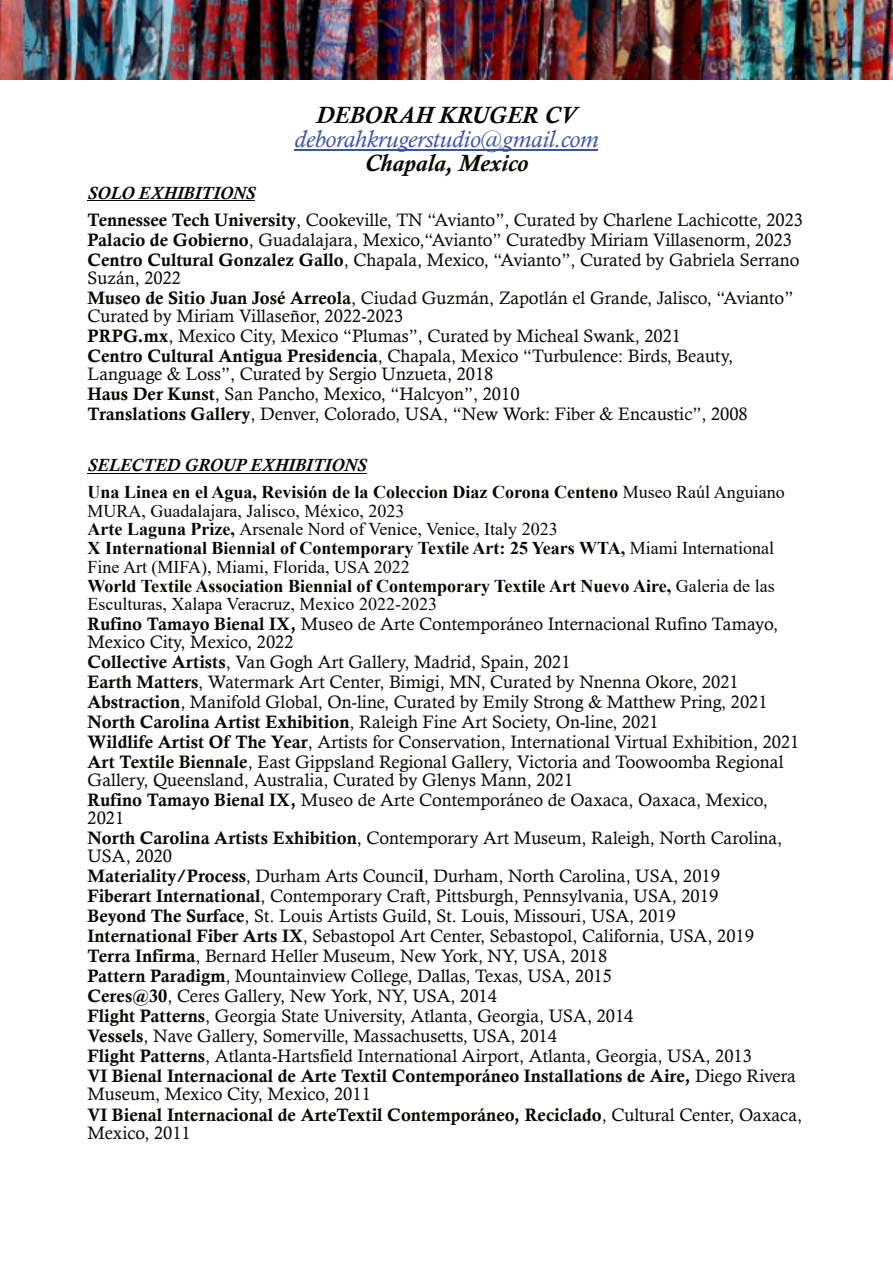
<style>
.page{position:relative;width:893px;height:1263px;background:#fff}
.page>*{position:absolute;margin:0;border:0;box-sizing:border-box;transform-origin:0 0}
.t1{font:italic 700 24px "Calisto";color:#080704}
.t2{font:italic 24px "Calisto";color:#3a53a3}
.t3{font:18px/20px "Calisto";color:#080704}
.t4{font:18px/18.8px "Times New Roman";color:#080704}
.t5{font:18px "Calis MT Bol";color:#080704}
.t6{font:italic 700 18px "Calisto";color:#080704}
.s1{font-weight:700;font-style:italic}
.s2{font-family:"Calis MT Bol"}
.s3{font-weight:700}
.s4{font-family:"Calisto"}
</style>
<div class="page">
<img style="left:0;top:0;width:893px;height:79px">
<hr style="left:295px;top:149px;width:303px;height:2px;background:#3a53a3">
<hr style="left:88px;top:200px;width:167px;height:1px;background:#080704">
<hr style="left:88px;top:473px;width:279px;height:1px;background:#080704">
<h1 class="t1" style="left:316px;top:106px;width:262px">DEBORAH KRUGER CV</h1>
<h1 class="t2" style="left:295px;top:130px;width:305px">deborahkrugerstudio@gmail.com</h1>
<h1 class="t1" style="left:365px;top:154px;width:165px">Chapala, Mexico</h1>
<p class="t3" style="left:88px;top:181px;width:717px;line-height:27.5px"><span class="s1">SOLO EXHIBITIONS<br></span><span class="s2">Tennessee Tech University</span>, Cookeville, TN “Avianto”, Curated by Charlene Lachicotte, 2023</p>
<p class="t3" style="left:88px;top:232px;width:713px"><span class="s2">Palacio de Gobierno</span>, Guadalajara, Mexico,“Avianto” Curatedby Miriam Villasenorm, 2023<br><span class="s2">Centro Cultural Gonzalez Gallo</span>, Chapala, Mexico, “Avianto”, Curated by Gabriela Serrano</p>
<p class="t3" style="left:88px;top:270px;width:707px">Suzán, 2022<br><span class="s2">Museo de Sitio Juan José Arreola</span>, Ciudad Guzmán, Zapotlán el Grande, Jalisco, “Avianto”</p>
<p class="t3" style="left:88px;top:308px;width:647px">Curated by Miriam Villaseñor, 2022-2023<br><span class="s2">PRPG.mx</span>, Mexico City, Mexico “Plumas”, Curated by Micheal Swank, 2021<br><span class="s2">Centro Cultural Antigua Presidencia</span>, Chapala, Mexico “Turbulence: Birds, Beauty,</p>
<p class="t3" style="left:88px;top:366px;width:662px">Language &amp; Loss”, Curated by Sergio Unzueta, 2018<br><span class="s2">Haus Der Kunst</span>, San Pancho, Mexico, “Halcyon”, 2010<br><span class="s2">Translations Gallery</span>, Denver, Colorado, USA, “New Work: Fiber &amp; Encaustic”, 2008</p>
<p class="t6" style="left:88px;top:459px;width:281px">SELECTED GROUP EXHIBITIONS</p>
<p class="t4" style="left:88px;top:484px;width:699px"><span class="s3">Una Linea en el Agua, Revisión de la Coleccion Diaz Corona Centeno</span> Museo Raúl Anguiano MURA, Guadalajara, Jalisco, México, 2023<br><span class="s3">Arte Laguna Prize,</span> Arsenale Nord of Venice, Venice, Italy 2023<br><span class="s3">X International Biennial of Contemporary Textile Art: 25 Years WTA,</span> Miami International Fine Art (MIFA), Miami, Florida, USA 2022<br><span class="s3">World Textile Association Biennial of Contemporary Textile Art Nuevo Aire,</span> Galeria de las Esculturas, Xalapa Veracruz, Mexico 2022-2023</p>
<p class="t3" style="left:88px;top:617px;width:692px;line-height:18px"><span class="s2">Rufino Tamayo Bienal IX,</span> Museo de Arte Contemporáneo Internacional Rufino Tamayo,<br>Mexico City, Mexico, 2022</p>
<p class="t3" style="left:88px;top:654px;width:713px"><span class="s2">Collective Artists</span>, Van Gogh Art Gallery, Madrid, Spain, 2021<br><span class="s2">Earth Matters</span>, Watermark Art Center, Bimigi, MN, Curated by Nnenna Okore, 2021<br><span class="s2">Abstraction</span>, Manifold Global, On-line, Curated by Emily Strong &amp; Matthew Pring, 2021<br><span class="s2">North Carolina Artist Exhibition</span>, Raleigh Fine Art Society, On-line, 2021<br><span class="s2">Wildlife Artist Of The Year</span>, Artists for Conservation, International Virtual Exhibition, 2021<br><span class="s2">Art Textile Biennale</span>, East Gippsland Regional Gallery, Victoria and Toowoomba Regional</p>
<p class="t3" style="left:88px;top:772px;width:682px">Gallery, Queensland, Australia, Curated by Glenys Mann, 2021<br><span class="s2">Rufino Tamayo Bienal IX,</span> Museo de Arte Contemporáneo de Oaxaca, Oaxaca, Mexico,</p>
<p class="t3" style="left:88px;top:810px;width:696px">2021<br><span class="s2">North Carolina Artists Exhibition</span>, Contemporary Art Museum, Raleigh, North Carolina,</p>
<p class="t3" style="left:88px;top:848px;width:668px">USA, 2020<br><span class="s2">Materiality/Process</span>, Durham Arts Counci<span class="s2">l</span>, Durham, North Carolina, USA, 2019<br><span class="s2">Fiberart International</span>, Contemporary Craft, Pittsburgh, Pennsylvania, USA, 2019<br><span class="s2">Beyond The Surface</span>, St. Louis Artists Guild, St. Louis, Missouri, USA, 2019<br><span class="s2">International Fiber Arts IX</span>, Sebastopol Art Center, Sebastopol, California, USA, 2019<br><span class="s2">Terra Infirma</span>, Bernard Heller Museum, New York, NY, USA, 2018<br><span class="s2">Pattern Paradigm</span>, Mountainview College, Dallas, Texas, USA, 2015<br><span class="s2">Ceres@30</span>, Ceres Gallery, New York, NY, USA, 2014<br><span class="s2">Flight Patterns</span>, Georgia State University, Atlanta, Georgia, USA, 2014<br><span class="s2">Vessels</span>, Nave Gallery, Somerville, Massachusetts, USA, 2014<br><span class="s2">Flight Patterns</span>, Atlanta-Hartsfield International Airport, Atlanta, Georgia, USA, 2013</p>
<p class="t5" style="left:88px;top:1070px;width:710px">VI Bienal Internacional de Arte Textil Contemporáneo Installations de Aire, <span class="s4">Diego Rivera</span></p>
<p class="t3" style="left:88px;top:1086px;width:285px">Museum, Mexico City, Mexico, 2011</p>
<p class="t5" style="left:88px;top:1108px;width:716px">VI Bienal Internacional de ArteTextil Contemporáneo, Reciclado<span class="s4">, Cultural Center, Oaxaca,</span></p>
<p class="t3" style="left:88px;top:1124px;width:105px">Mexico, 2011</p>
</div>
